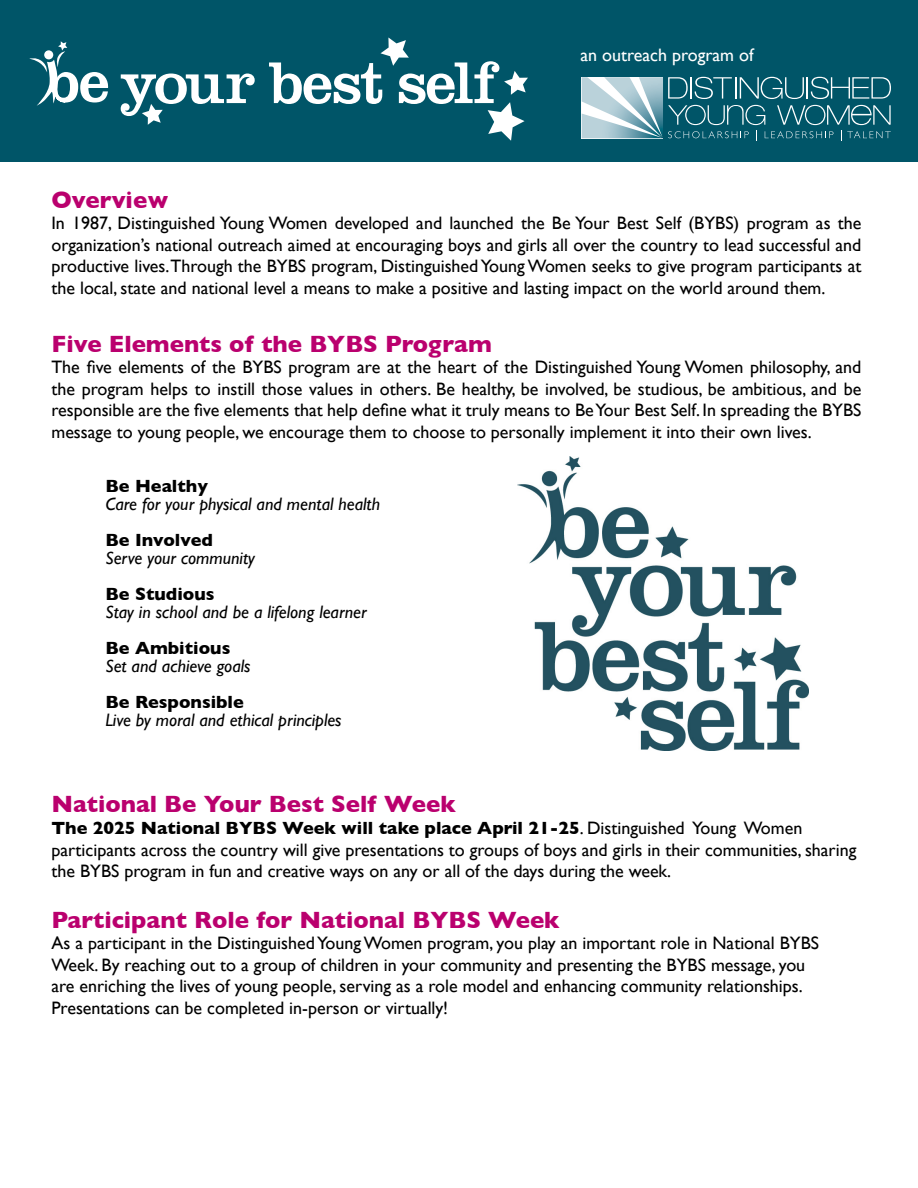
<style>
.page{position:relative;width:918px;height:1188px;background:#fff}
.page>*{position:absolute;margin:0;border:0;box-sizing:border-box;transform-origin:0 0}
.t1{font:700 24px "Gill Sans";color:#ba006e}
.t2{font:18px/21.6px "Gill Sans";color:#000;text-align:justify}
.t3{font:italic 18px "Gill Sans";color:#000}
.t4{font:700 18px "Gill Sans";color:#000}
.t5{font:18px "Gill Sans";color:#fff}
.s1{font-weight:700}
</style>
<div class="page">
<div style="left:0;top:0;width:918px;height:161px;background:#005568"></div>
<svg style="left:29px;top:41px;width:80px;height:65px"></svg>
<div style="left:44px;top:50px;width:9px;height:9px;background:#fff;border-radius:50%"></div>
<svg style="left:121px;top:74px;width:134px;height:51px"></svg>
<svg style="left:269px;top:38px;width:259px;height:103px"></svg>
<svg style="left:582px;top:77px;width:309px;height:64px"></svg>
<img style="left:518px;top:456px;width:291px;height:294px">
<p class="t5" style="left:581px;top:45px;width:174px">an outreach program of</p>
<p class="t1" style="left:51px;top:180px;width:118px">Overview</p>
<p class="t2" style="left:51px;top:212px;width:812px">In 1987, Distinguished Young Women developed and launched the Be Your Best Self (BYBS) program as the organization’s national outreach aimed at encouraging boys and girls all over the country to lead successful and productive lives. Through the BYBS program, Distinguished Young Women seeks to give program participants at the local, state and national level a means to make a positive and lasting impact on the world around them.</p>
<p class="t1" style="left:51px;top:324px;width:442px">Five Elements of the BYBS Program</p>
<p class="t2" style="left:51px;top:356px;width:812px">The five elements of the BYBS program are at the heart of the Distinguished Young Women philosophy, and the program helps to instill those values in others. Be healthy, be involved, be studious, be ambitious, and be responsible are the five elements that help define what it truly means to Be Your Best Self. In spreading the BYBS message to young people, we encourage them to choose to personally implement it into their own lives.</p>
<p class="t4" style="left:105px;top:472px;width:104px">Be Healthy</p>
<p class="t3" style="left:105px;top:494px;width:276px">Care for your physical and mental health</p>
<p class="t4" style="left:105px;top:526px;width:109px">Be Involved</p>
<p class="t3" style="left:105px;top:548px;width:151px">Serve your community</p>
<p class="t4" style="left:105px;top:580px;width:111px">Be Studious</p>
<p class="t3" style="left:105px;top:602px;width:263px">Stay in school and be a lifelong learner</p>
<p class="t4" style="left:105px;top:634px;width:126px">Be Ambitious</p>
<p class="t3" style="left:105px;top:656px;width:147px">Set and achieve goals</p>
<p class="t4" style="left:105px;top:688px;width:140px">Be Responsible</p>
<p class="t3" style="left:105px;top:710px;width:238px">Live by moral and ethical principles</p>
<p class="t1" style="left:51px;top:785px;width:406px">National Be Your Best Self Week</p>
<p class="t2" style="left:51px;top:817px;width:806px;text-align:left"><span class="s1">The 2025 National BYBS Week will take place April 21-25</span>. Distinguished Young Women participants across the country will give presentations to groups of boys and girls in their communities, sharing the BYBS program in fun and creative ways on any or all of the days during the week.</p>
<p class="t1" style="left:51px;top:900px;width:510px">Participant Role for National BYBS Week</p>
<p class="t2" style="left:51px;top:932px;width:769px;text-align:left">As a participant in the Distinguished Young Women program, you play an important role in National BYBS Week. By reaching out to a group of children in your community and presenting the BYBS message, you are enriching the lives of young people, serving as a role model and enhancing community relationships.<br>Presentations can be completed in-person or virtually!</p>
</div>
